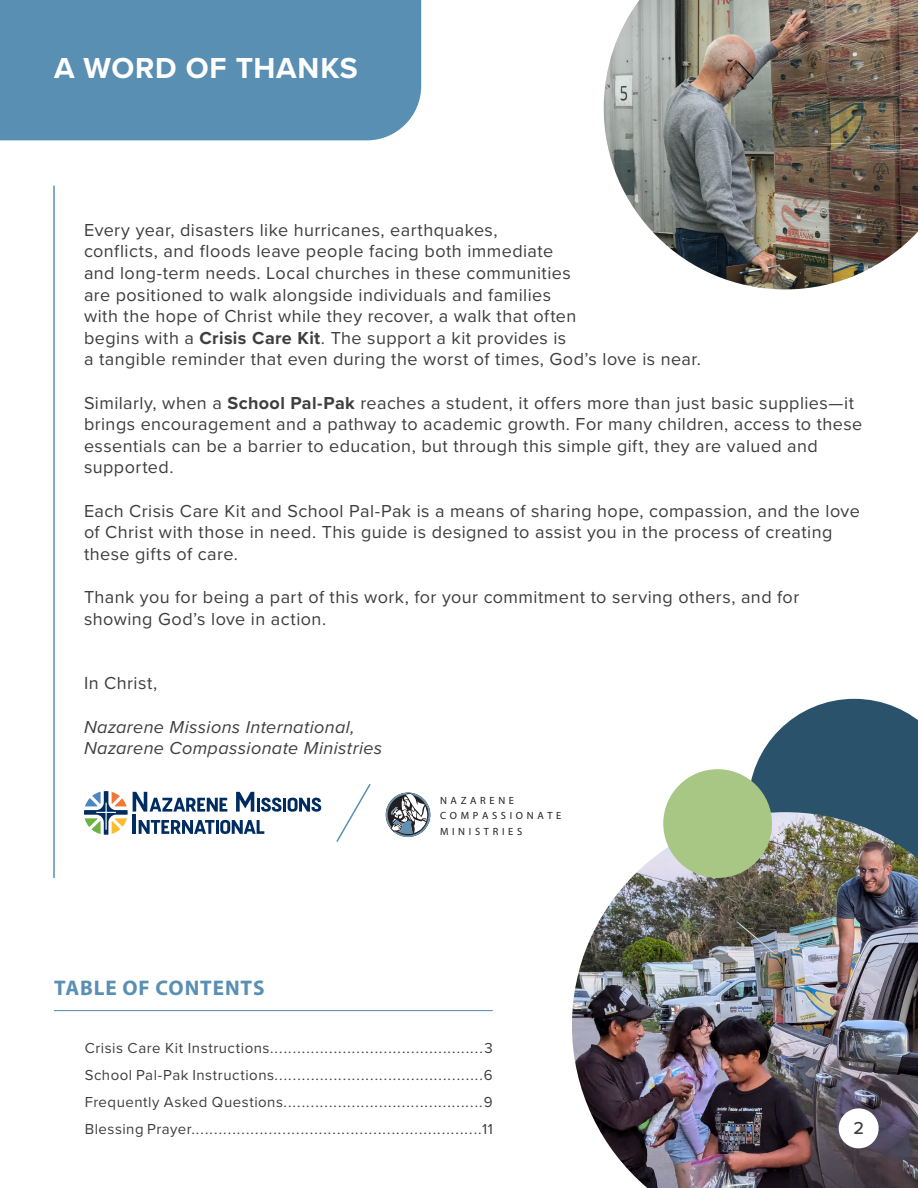
<style>
.page{position:relative;width:918px;height:1188px;background:#fff}
.page>*{position:absolute;margin:0;border:0;box-sizing:border-box;transform-origin:0 0}
.t1{font:700 30px "Proxima Nova";letter-spacing:.025em;color:#fff}
.Headline_5{font:700 21.15px "Myriad Pro";letter-spacing:.04em;color:#5a8fb4}
.t2{font:18px/21.6px "Proxima Nova";letter-spacing:.025em;color:#3e3e3f}
.t3{font:italic 18px "Proxima Nova";letter-spacing:.02em;color:#3e3e3f}
.t4{font:500 18px "Proxima Nova";color:#3e3e3f}
.t5{font:15px/27px "Proxima Nova";letter-spacing:.035em;color:#3e3e3f}
.t6{font:10.5px/15.8px "Myriad Pro";letter-spacing:.35em;color:#231f20}
.s1{font-weight:700}
</style>
<div class="page">
<svg style="left:748px;top:699px;width:170px;height:113px"></svg>
<img style="left:572px;top:812px;width:346px;height:376px">
<div style="left:0;top:0;width:421px;height:140px;background:#5a8fb4"></div>
<img style="left:604px;top:0;width:314px;height:289px">
<hr style="left:53px;top:186px;width:2px;height:692px;background:#5a8fb4">
<hr style="left:283px;top:798px;width:3px;height:14px;background:#002c62">
<svg style="left:288px;top:798px;width:33px;height:14px"></svg>
<svg style="left:84px;top:791px;width:198px;height:44px"></svg>
<svg style="left:336px;top:783px;width:35px;height:59px"></svg>
<svg style="left:386px;top:793px;width:44px;height:44px"></svg>
<div style="left:388px;top:795px;width:40px;height:40px;background:#231f20;border-radius:50%"></div>
<svg style="left:391px;top:792px;width:40px;height:45px"></svg>
<hr style="left:54px;top:1010px;width:439px;height:1px;background:#5a8fb4">
<div style="left:663px;top:769px;width:109px;height:109px;background:#a8c785;border-radius:50%"></div>
<div style="left:839px;top:1108px;width:40px;height:40px;background:#fff;border-radius:50%"></div>
<p class="t1" style="left:54px;top:45px;width:305px">A WORD OF THANKS</p>
<p class="t2" style="left:84px;top:218px;width:619px">Every year, disasters like hurricanes, earthquakes,<br>conflicts, and floods leave people facing both immediate<br>and long-term needs. Local churches in these communities<br>are positioned to walk alongside individuals and families<br>with the hope of Christ while they recover, a walk that often<br>begins with a <span class="s1">Crisis Care Kit</span>. The support a kit provides is<br>a tangible reminder that even during the worst of times, God’s love is near.</p>
<p class="t2" style="left:84px;top:391px;width:780px">Similarly, when a <span class="s1">School Pal-Pak</span> reaches a student, it offers more than just basic supplies—it brings encouragement and a pathway to academic growth. For many children, access to these essentials can be a barrier to education, but through this simple gift, they are valued and supported.</p>
<p class="t2" style="left:84px;top:499px;width:777px">Each Crisis Care Kit and School Pal-Pak is a means of sharing hope, compassion, and the love of Christ with those in need. This guide is designed to assist you in the process of creating these gifts of care.</p>
<p class="t2" style="left:84px;top:585px;width:717px">Thank you for being a part of this work, for your commitment to serving others, and for showing God’s love in action.</p>
<p class="t2" style="left:84px;top:672px;width:75px">In Christ,</p>
<p class="t3" style="left:84px;top:713px;width:272px">Nazarene Missions International,</p>
<p class="t3" style="left:84px;top:735px;width:300px">Nazarene Compassionate Ministries</p>
<p class="Headline_5" style="left:54px;top:974px;width:212px">TABLE OF CONTENTS</p>
<p class="t6" style="left:440px;top:792px;width:123px">NAZARENE<br>COMPASSIONATE<br>MINISTRIES</p>
<p class="t5" style="left:85px;top:1034px;width:410px">Crisis Care Kit Instructions...............................................3<br>School Pal-Pak Instructions..............................................6</p>
<p class="t5" style="left:85px;top:1088px;width:410px">Frequently Asked Questions............................................9</p>
<p class="t5" style="left:85px;top:1115px;width:410px">Blessing Prayer................................................................11</p>
<p class="t4" style="left:853px;top:1115px;width:12px">2</p>
</div>
